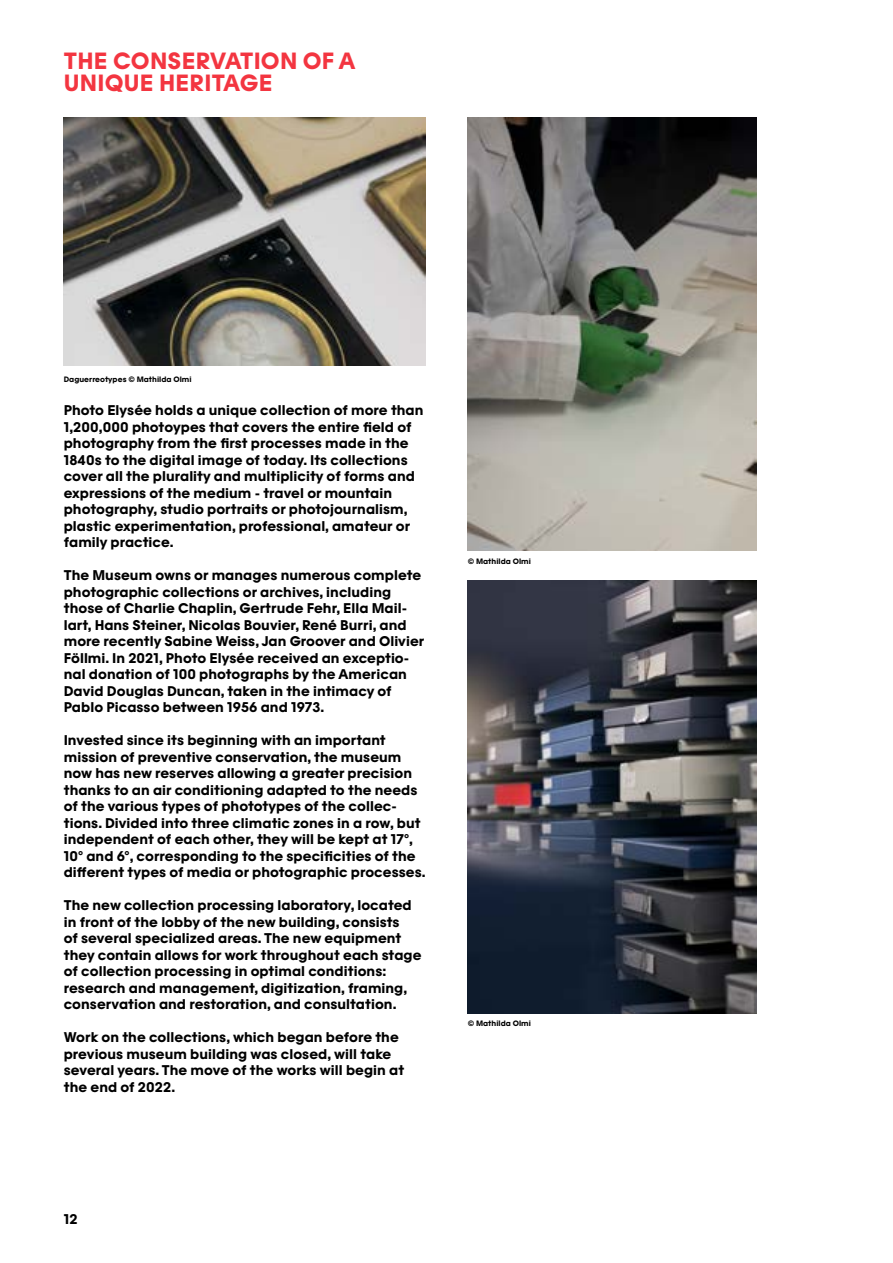
<style>
.page{position:relative;width:893px;height:1263px;background:#fff}
.page>*{position:absolute;margin:0;border:0;box-sizing:border-box;transform-origin:0 0}
.t1{font:700 22.5px/22.5px "Photo Elysee";letter-spacing:.01em;color:#f33540}
.t2{font:700 13.5px/16.5px "Photo Elysee";letter-spacing:.005em;color:#000}
.t3{font:700 7.5px "Photo Elysee";letter-spacing:.005em;color:#000}
</style>
<div class="page">
<img style="left:64px;top:118px;width:361px;height:247px">
<img style="left:468px;top:117px;width:289px;height:434px">
<img style="left:468px;top:580px;width:289px;height:434px">
<h1 class="t1" style="left:64px;top:50px;width:293px">THE CONSERVATION OF A<br>UNIQUE HERITAGE</h1>
<p class="t3" style="left:64px;top:375px;width:129px">Daguerreotypes © Mathilda Olmi</p>
<p class="t2" style="left:64px;top:402px;width:361px">Photo Elysée holds a unique collection of more than 1,200,000 photoypes that covers the entire field of photography from the first processes made in the 1840s to the digital image of today. Its collections cover all the plurality and multiplicity of forms and expressions of the medium - travel or mountain photography, studio portraits or photojournalism, plastic experimentation, professional, amateur or family practice.</p>
<p class="t2" style="left:64px;top:567px;width:362px">The Museum owns or manages numerous complete photographic collections or archives, including those of Charlie Chaplin, Gertrude Fehr, Ella Mail&shy;lart, Hans Steiner, Nicolas Bouvier, René Burri, and more recently Sabine Weiss, Jan Groover and Olivier Föllmi. In 2021, Photo Elysée received an exceptio&shy;nal donation of 100 photographs by the American David Douglas Duncan, taken in the intimacy of Pablo Picasso between 1956 and 1973.</p>
<p class="t2" style="left:64px;top:732px;width:363px">Invested since its beginning with an important mission of preventive conservation, the museum now has new reserves allowing a greater precision thanks to an air conditioning adapted to the needs of the various types of phototypes of the collec&shy;tions. Divided into three climatic zones in a row, but independent of each other, they will be kept at 17°, 10° and 6°, corresponding to the specificities of the different types of media or photographic processes.</p>
<p class="t2" style="left:64px;top:897px;width:359px">The new collection processing laboratory, located in front of the lobby of the new building, consists<br>of several specialized areas. The new equipment they contain allows for work throughout each stage of collection processing in optimal conditions: research and management, digitization, framing, conservation and restoration, and consultation.</p>
<p class="t2" style="left:64px;top:1029px;width:342px">Work on the collections, which began before the previous museum building was closed, will take several years. The move of the works will begin at the end of 2022.</p>
<p class="t3" style="left:468px;top:557px;width:65px">© Mathilda Olmi</p>
<p class="t3" style="left:468px;top:1019px;width:65px">© Mathilda Olmi</p>
<p class="t2" style="left:64px;top:1211px;width:15px">12</p>
</div>
